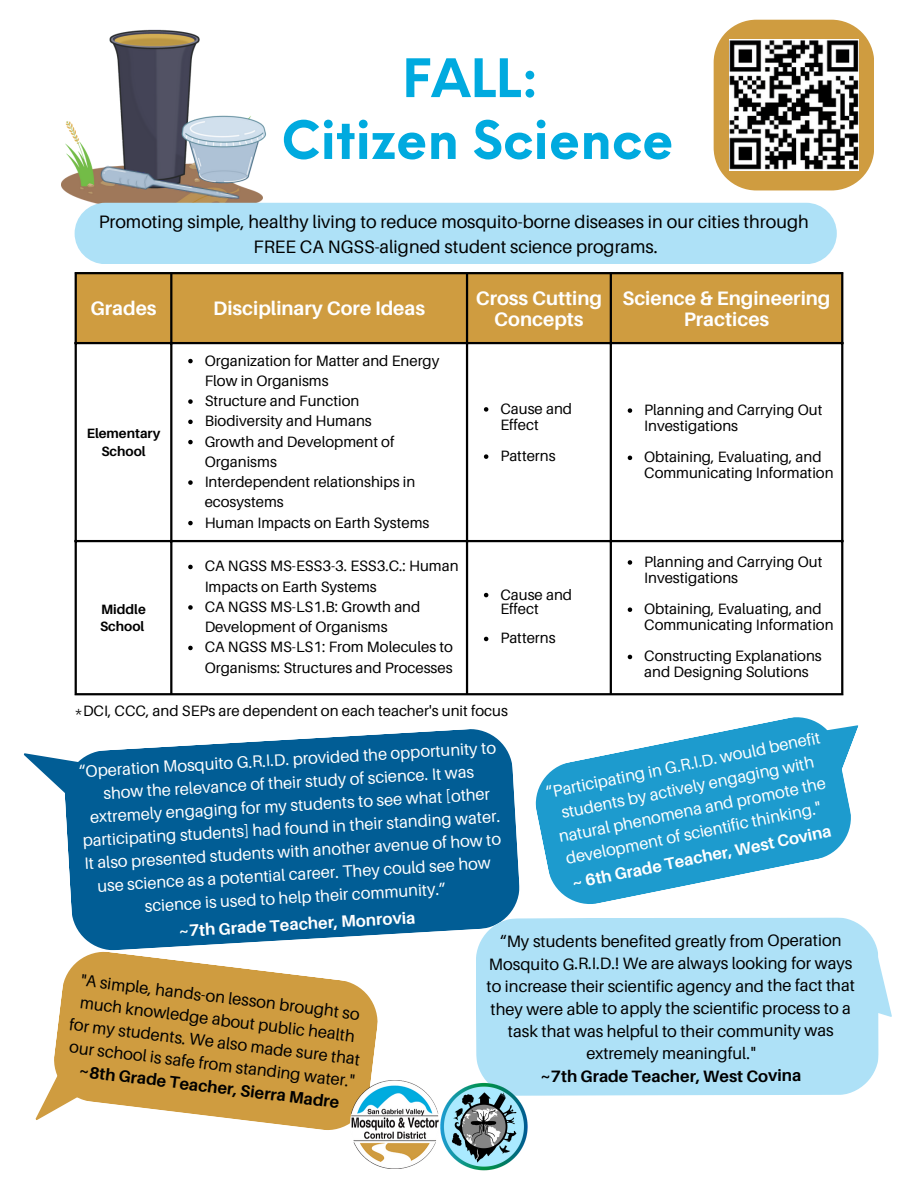
<style>
.page{position:relative;width:918px;height:1188px;background:#fff}
.page>*{position:absolute;margin:0;border:0;box-sizing:border-box;transform-origin:0 0}
.t1{font:700 51.75px "Neue Einstellung";color:#00aadf}
.t2{font:700 19.5px/21.3px "Aileron";color:#fff;text-align:center}
.t3{font:18px "Aileron";color:#000}
.t4{font:16.5px/23px "Aileron";color:#fff;text-align:center}
.t5{font:16.5px/22.5px "Aileron";letter-spacing:-.005em;color:#000;text-align:center}
.t6{font:700 16.5px "Aileron";letter-spacing:-.005em;color:#000}
.t7{font:700 16.5px "Aileron";color:#fff}
.t8{font:15px/20.2px "Aileron";color:#000}
.t9{font:700 13.5px/16.8px "Aileron";color:#000}
</style>
<div class="page">
<div style="left:77px;top:274px;width:764px;height:68px;background:#cf9c40"></div>
<svg style="left:188px;top:359px;width:5px;height:4px"></svg>
<svg style="left:188px;top:399px;width:5px;height:5px"></svg>
<svg style="left:188px;top:420px;width:5px;height:4px"></svg>
<svg style="left:188px;top:440px;width:5px;height:4px"></svg>
<svg style="left:188px;top:480px;width:5px;height:5px"></svg>
<svg style="left:188px;top:521px;width:5px;height:4px"></svg>
<svg style="left:484px;top:407px;width:4px;height:5px"></svg>
<svg style="left:484px;top:454px;width:4px;height:5px"></svg>
<svg style="left:628px;top:408px;width:4px;height:5px"></svg>
<svg style="left:628px;top:456px;width:4px;height:4px"></svg>
<svg style="left:188px;top:565px;width:5px;height:4px"></svg>
<svg style="left:188px;top:605px;width:5px;height:5px"></svg>
<svg style="left:188px;top:646px;width:5px;height:4px"></svg>
<svg style="left:484px;top:593px;width:4px;height:4px"></svg>
<svg style="left:484px;top:637px;width:4px;height:4px"></svg>
<svg style="left:628px;top:560px;width:4px;height:5px"></svg>
<svg style="left:628px;top:607px;width:4px;height:5px"></svg>
<svg style="left:628px;top:655px;width:4px;height:4px"></svg>
<hr style="left:75px;top:274px;width:2px;height:419px;background:#000">
<hr style="left:170px;top:274px;width:2px;height:419px;background:#000">
<hr style="left:466px;top:274px;width:2px;height:419px;background:#000">
<hr style="left:610px;top:274px;width:2px;height:419px;background:#000">
<hr style="left:841px;top:274px;width:2px;height:419px;background:#000">
<hr style="left:75px;top:272px;width:768px;height:2px;background:#000">
<hr style="left:75px;top:342px;width:768px;height:2px;background:#000">
<hr style="left:75px;top:540px;width:768px;height:2px;background:#000">
<hr style="left:75px;top:693px;width:768px;height:2px;background:#000">
<svg style="left:714px;top:20px;width:160px;height:170px"></svg>
<img style="left:729px;top:40px;width:130px;height:130px">
<svg style="left:68px;top:729px;width:452px;height:222px;background:#196c9f"></svg>
<svg style="left:23px;top:729px;width:154px;height:130px"></svg>
<svg style="left:879px;top:962px;width:13px;height:55px"></svg>
<div style="left:476px;top:917px;width:403px;height:179px;background:#aee1f7"></div>
<svg style="left:535px;top:717px;width:316px;height:187px;fill:#1d9bce"></svg>
<svg style="left:798px;top:717px;width:61px;height:57px"></svg>
<svg style="left:64px;top:951px;width:314px;height:179px;fill:#cf9c40"></svg>
<svg style="left:35px;top:982px;width:135px;height:148px"></svg>
<img style="left:351px;top:1081px;width:88px;height:88px">
<img style="left:440px;top:1081px;width:89px;height:90px">
<img style="left:62px;top:29px;width:201px;height:186px">
<div style="left:201px;top:105px;width:43px;height:64px;background:#fff"></div>
<img style="left:174px;top:111px;width:92px;height:79px">
<img style="left:93px;top:157px;width:161px;height:48px">
<div style="left:75px;top:203px;width:762px;height:61px;background:#aee1f7;border-radius:31px"></div>
<p class="t1" style="left:402px;top:31px;width:138px">FALL:</p>
<p class="t1" style="left:281px;top:93px;width:394px">Citizen Science</p>
<p class="t3" style="left:99px;top:210px;width:712px">Promoting simple, healthy living to reduce mosquito-borne diseases in our cities through</p>
<p class="t3" style="left:254px;top:235px;width:406px">FREE CA NGSS-aligned student science programs.</p>
<p class="t2" style="left:90px;top:297px;width:68px">Grades</p>
<p class="t2" style="left:213px;top:297px;width:214px">Disciplinary Core Ideas</p>
<p class="t2" style="left:476px;top:287px;width:128px">Cross Cutting<br>Concepts</p>
<p class="t2" style="left:623px;top:287px;width:210px">Science &amp; Engineering<br>Practices</p>
<p class="t9" style="left:87px;top:424px;width:75px">Elementary</p>
<p class="t9" style="left:101px;top:442px;width:46px">School</p>
<p class="t9" style="left:100px;top:601px;width:47px">Middle<br>School</p>
<p class="t8" style="left:205px;top:350px;width:236px">Organization for Matter and Energy<br>Flow in Organisms</p>
<p class="t8" style="left:205px;top:390px;width:156px">Structure and Function</p>
<p class="t8" style="left:205px;top:411px;width:169px">Biodiversity and Humans</p>
<p class="t8" style="left:205px;top:431px;width:191px">Growth and Development of<br>Organisms</p>
<p class="t8" style="left:205px;top:471px;width:212px">Interdependent relationships in ecosystems</p>
<p class="t8" style="left:205px;top:512px;width:226px">Human Impacts on Earth Systems</p>
<p class="t8" style="left:205px;top:556px;width:255px">CA NGSS MS-ESS3-3. ESS3.C.: Human<br>Impacts on Earth Systems</p>
<p class="t8" style="left:205px;top:596px;width:217px">CA NGSS MS-LS1.B: Growth and<br>Development of Organisms</p>
<p class="t8" style="left:205px;top:637px;width:250px">CA NGSS MS-LS1: From Molecules to<br>Organisms: Structures and Processes</p>
<p class="t8" style="left:500px;top:400px;width:73px;line-height:15.8px">Cause and<br>Effect</p>
<p class="t8" style="left:500px;top:445px;width:57px">Patterns</p>
<p class="t8" style="left:500px;top:587px;width:73px;line-height:14.5px">Cause and<br>Effect</p>
<p class="t8" style="left:500px;top:628px;width:57px">Patterns</p>
<p class="t8" style="left:75px;top:701px;width:435px">*DCI, CCC, and SEPs are dependent on each teacher's unit focus</p>
<p class="t8" style="left:644px;top:402px;width:180px;line-height:15.8px">Planning and Carrying Out<br>Investigations</p>
<p class="t8" style="left:644px;top:449px;width:191px;line-height:15.8px">Obtaining, Evaluating, and<br>Communicating Information</p>
<p class="t8" style="left:644px;top:554px;width:180px;line-height:15.8px">Planning and Carrying Out<br>Investigations</p>
<p class="t8" style="left:644px;top:601px;width:191px;line-height:15.8px">Obtaining, Evaluating, and<br>Communicating Information</p>
<p class="t8" style="left:644px;top:648px;width:179px;line-height:15.8px">Constructing Explanations and Designing Solutions</p>
<p class="t4" style="left:544px;top:780px;width:281px;rotate:-11deg">“Participating in G.R.I.D. would benefit students by actively engaging with natural phenomena and promote the development of scientific thinking."</p>
<p class="t4" style="left:78px;top:759px;width:420px;rotate:-3deg">“Operation Mosquito G.R.I.D. provided the opportunity to show the relevance of their study of science. It was extremely engaging for my students to see what [other participating students] had found in their standing water.<br>It also presented students with another avenue of how to use science as a potential career. They could see how science is used to help their community.”</p>
<p class="t7" style="left:178px;top:920px;width:239px;rotate:-3deg">~7th Grade Teacher, Monrovia</p>
<p class="t5" style="left:487px;top:929px;width:370px">“My students benefited greatly from Operation Mosquito G.R.I.D.! We are always looking for ways to increase their scientific agency and the fact that they were able to apply the scientific process to a task that was helpful to their community was extremely meaningful."</p>
<p class="t6" style="left:541px;top:1066px;width:262px">~7th Grade Teacher, West Covina</p>
<p class="t7" style="left:570px;top:872px;width:266px;rotate:-11deg">~ 6th Grade Teacher, West Covina</p>
<p class="t5" style="left:76px;top:968px;width:294px;rotate:7deg">"A simple, hands-on lesson brought so much knowledge about public health for my students. We also made sure that our school is safe from standing water."</p>
<p class="t6" style="left:80px;top:1060px;width:264px;rotate:7deg">~8th Grade Teacher, Sierra Madre</p>
</div>
